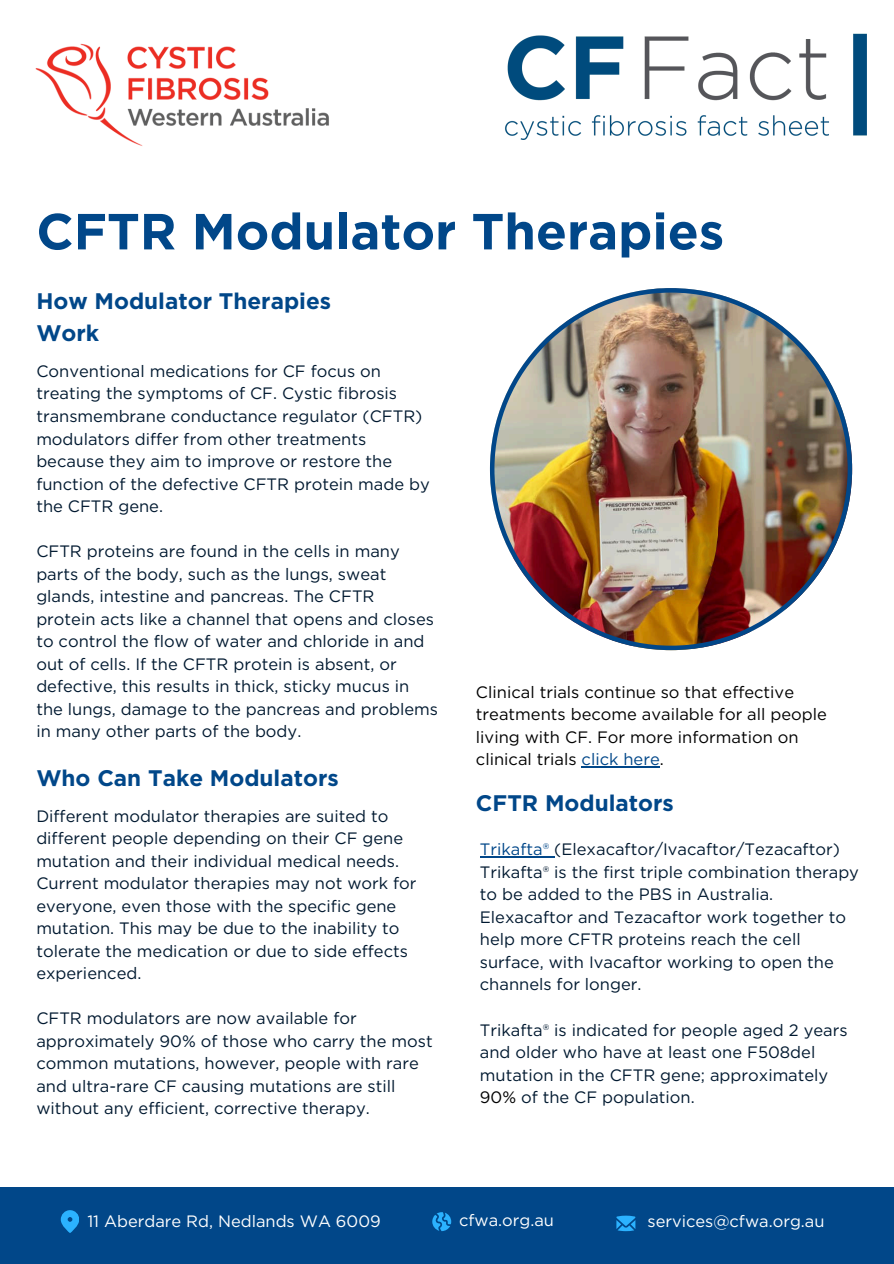
<style>
.page{position:relative;width:894px;height:1264px;background:#fff}
.page>*{position:absolute;margin:0;border:0;box-sizing:border-box;transform-origin:0 0}
.t1{font:700 50.7px "Gotham";color:#014789}
.t2{font:700 22.5px/31.5px "Gotham";color:#014789}
.t3{font:16.5px/22.5px "Gotham";color:#001930}
.t4{font:16.5px/22.5px "Gotham";color:#000}
.t5{font:16.5px "Gotham";color:#fff}
.s1{color:#014789}
.s2{color:#000}
</style>
<div class="page">
<img style="left:505px;top:33px;width:361px;height:106px">
<img style="left:35px;top:43px;width:294px;height:103px">
<img style="left:490px;top:288px;width:361px;height:362px">
<hr style="left:581px;top:766px;width:78px;height:1px;background:#014789">
<hr style="left:479px;top:856px;width:75px;height:1px;background:#014789">
<div style="left:0;top:1187px;width:893px;height:76px;background:#014789"></div>
<svg style="left:432px;top:1212px;width:19px;height:19px"></svg>
<svg style="left:61px;top:1210px;width:18px;height:22px"></svg>
<svg style="left:616px;top:1215px;width:19px;height:16px"></svg>
<h2 class="t1" style="left:36px;top:201px;width:689px">CFTR Modulator Therapies</h2>
<p class="t2" style="left:36px;top:285px;width:296px">How Modulator Therapies<br>Work</p>
<p class="t3" style="left:36px;top:360px;width:395px">Conventional medications for CF focus on treating the symptoms of CF. Cystic fibrosis transmembrane conductance regulator (CFTR) modulators differ from other treatments because they aim to improve or restore the function of the defective CFTR protein made by the CFTR gene.</p>
<h2 class="t3" style="left:36px;top:540px;width:403px">CFTR proteins are found in the cells in many parts of the body, such as the lungs, sweat glands, intestine and pancreas. The CFTR<br>protein acts like a channel that opens and closes to control the flow of water and chloride in and out of cells. If the CFTR protein is absent, or defective, this results in thick, sticky mucus in the lungs, damage to the pancreas and problems in many other parts of the body.</h2>
<p class="t2" style="left:36px;top:762px;width:304px">Who Can Take Modulators</p>
<p class="t3" style="left:36px;top:804px;width:382px">Different modulator therapies are suited to different people depending on their CF gene mutation and their individual medical needs.<br>Current modulator therapies may not work for everyone, even those with the specific gene mutation. This may be due to the inability to tolerate the medication or due to side effects experienced.</p>
<p class="t3" style="left:36px;top:1007px;width:398px">CFTR modulators are now available for approximately 90% of those who carry the most common mutations, however, people with rare and ultra-rare CF causing mutations are still without any efficient, corrective therapy.</p>
<h2 class="t4" style="left:476px;top:680px;width:352px">Clinical trials continue so that effective treatments become available for all people living with CF. For more information on clinical trials <span class="s1">click here</span>.</h2>
<p class="t2" style="left:476px;top:786px;width:199px">CFTR Modulators</p>
<p class="t3" style="left:479px;top:838px;width:380px"><span class="s1">Trikafta®</span> (Elexacaftor/Ivacaftor/Tezacaftor)<br>Trikafta® is the first triple combination therapy to be added to the PBS in Australia.<br>Elexacaftor and Tezacaftor work together to help more CFTR proteins reach the cell surface, with Ivacaftor working to open the channels for longer.</p>
<p class="t3" style="left:479px;top:1018px;width:369px">Trikafta® is indicated for people aged 2 years and older who have at least one F508del mutation in the CFTR gene; approximately <span class="s2">90%</span> of the CF population.</p>
<h2 class="t5" style="left:87px;top:1211px;width:295px">11 Aberdare Rd, Nedlands WA 6009</h2>
<p class="t5" style="left:459px;top:1209px;width:96px">cfwa.org.au</p>
<p class="t5" style="left:647px;top:1210px;width:178px">services@cfwa.org.au</p>
</div>
